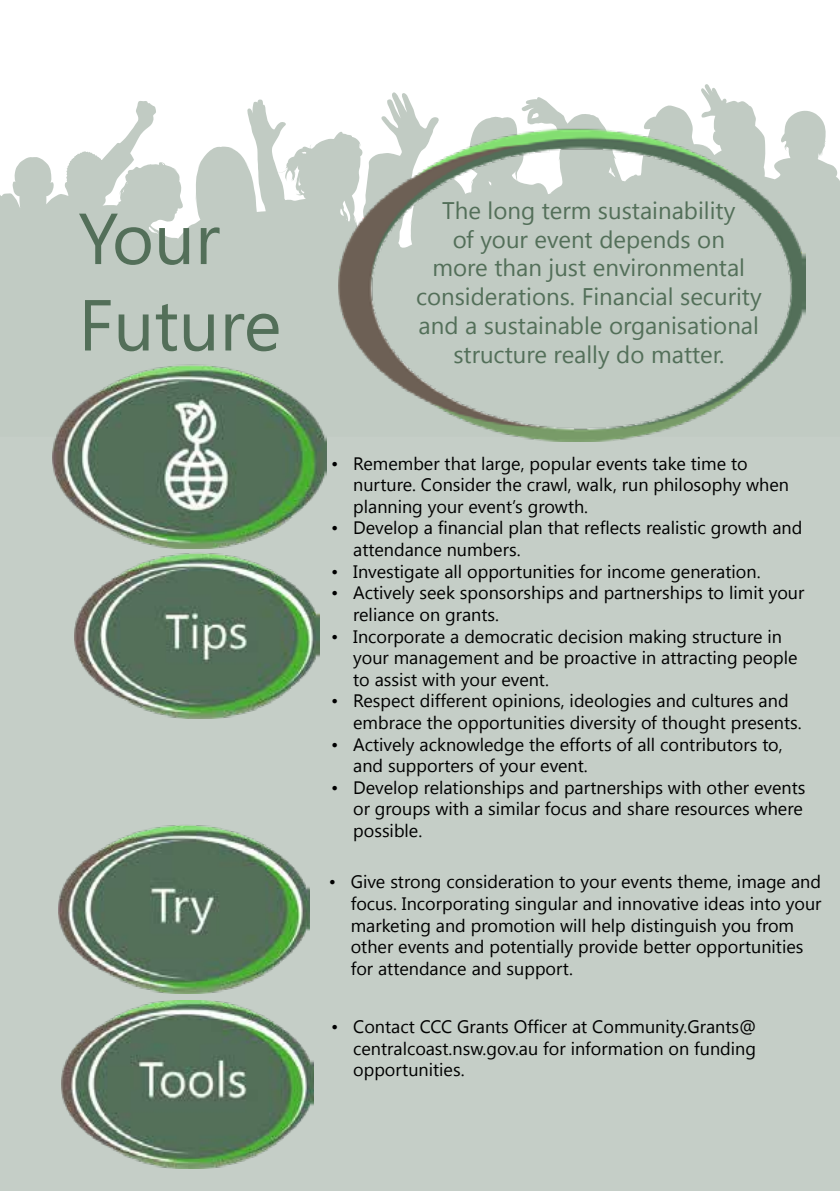
<style>
.page{position:relative;width:840px;height:1191px;background:#fff}
.page>*{position:absolute;margin:0;border:0;box-sizing:border-box;transform-origin:0 0}
.t1{font:72px/86.4px "Segoe UI";color:#536f59}
.t2{font:24px/28.8px "Segoe UI";color:#536f59;text-align:center}
.t3{font:18px/21.6px "Segoe UI";color:#000}
</style>
<div class="page">
<div style="left:0;top:412px;width:839px;height:779px;background:#c5cec7"></div>
<svg style="left:0;top:84px;width:839px;height:353px;fill:#c1cbc3"></svg>
<img style="left:338px;top:119px;width:467px;height:322px">
<img style="left:52px;top:360px;width:274px;height:189px">
<img style="left:74px;top:553px;width:245px;height:165px">
<img style="left:62px;top:1000px;width:251px;height:168px">
<img style="left:58px;top:825px;width:252px;height:169px">
<h1 class="t1" style="left:78px;top:192px;width:204px">Your<br>Future</h1>
<h2 class="t2" style="left:416px;top:195px;width:347px">The long term sustainability<br>of your event depends on<br>more than just environmental considerations. Financial security and a sustainable organisational structure really do matter.</h2>
<p class="t3" style="left:353px;top:452px;width:437px;text-indent:-22px">• Remember that large, popular events take time to nurture. Consider the crawl, walk, run philosophy when planning your event’s growth.</p>
<p class="t3" style="left:353px;top:516px;width:450px;text-indent:-22px">• Develop a financial plan that reflects realistic growth and attendance numbers.</p>
<p class="t3" style="left:331px;top:560px;width:430px">• Investigate all opportunities for income generation.</p>
<p class="t3" style="left:353px;top:581px;width:452px;text-indent:-22px">• Actively seek sponsorships and partnerships to limit your reliance on grants.</p>
<p class="t3" style="left:353px;top:624px;width:445px;text-indent:-22px">• Incorporate a democratic decision making structure in your management and be proactive in attracting people to assist with your event.</p>
<p class="t3" style="left:353px;top:689px;width:450px;text-indent:-22px">• Respect different opinions, ideologies and cultures and embrace the opportunities diversity of thought presents.</p>
<p class="t3" style="left:353px;top:732px;width:431px;text-indent:-22px">• Actively acknowledge the efforts of all contributors to, and supporters of your event.</p>
<p class="t3" style="left:353px;top:776px;width:453px;text-indent:-22px">• Develop relationships and partnerships with other events or groups with a similar focus and share resources where possible.</p>
<p class="t3" style="left:350px;top:870px;width:472px;text-indent:-22px">• Give strong consideration to your events theme, image and focus. Incorporating singular and innovative ideas into your marketing and promotion will help distinguish you from other events and potentially provide better opportunities for attendance and support.</p>
<p class="t3" style="left:353px;top:1015px;width:404px;text-align:justify;text-indent:-22px">• Contact CCC Grants Officer at Community.Grants@ centralcoast.nsw.gov.au for information on funding opportunities.</p>
</div>
